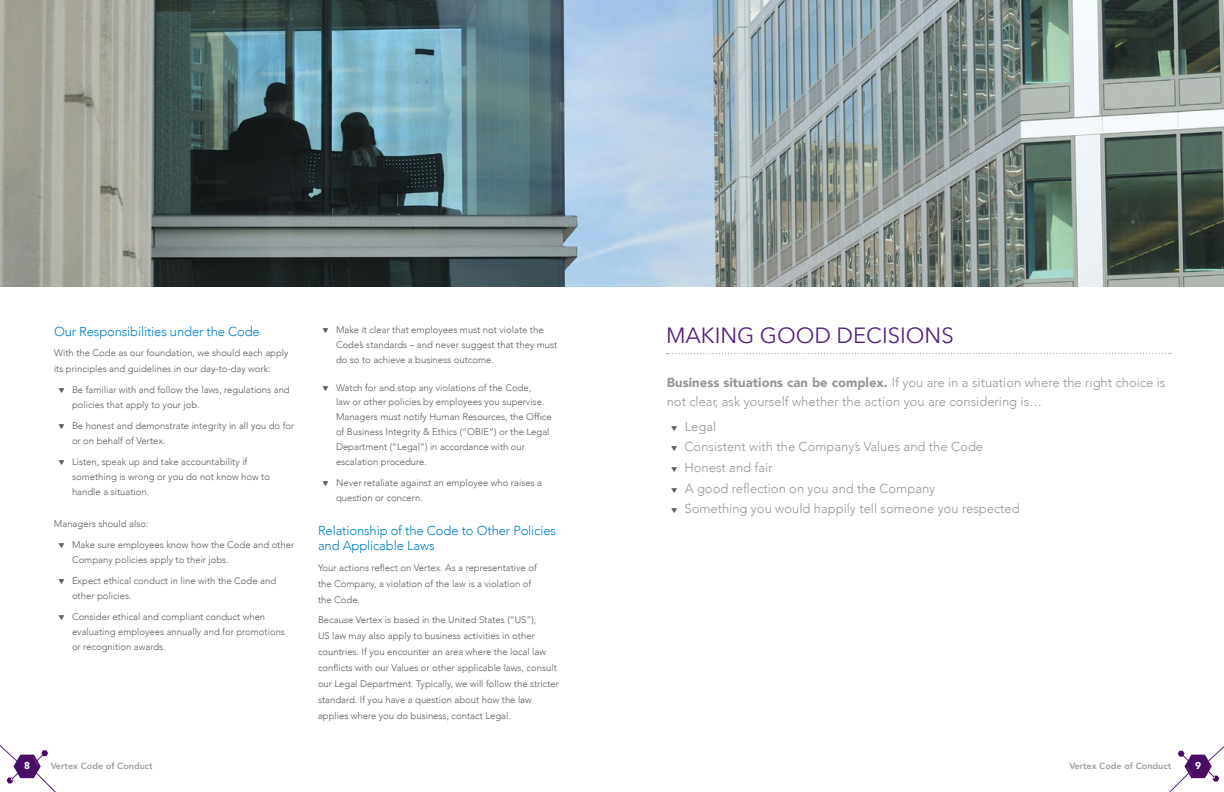
<style>
.page{position:relative;width:1224px;height:792px;background:#fff}
.page>*{position:absolute;margin:0;border:0;box-sizing:border-box;transform-origin:0 0}
.t1{font:22px "Avenir Next";color:#52247f}
.t2{font:300 13px/19px "Avenir";color:#97969a}
.t3{font:300 13px/15.6px "Avenir";letter-spacing:-.01em;color:#0081c6}
.t4{font:900 10px "Avenir";color:#fff}
.t5{font:300 9.5px/15px "Avenir";color:#595a5a}
.t6{font:800 9px "Avenir";color:#9d9fa2}
.s1{font-weight:900}
.s2{color:#595a5a}
</style>
<div class="page">
<img style="left:0;top:0;width:612px;height:286px">
<svg style="left:612px;top:0;width:612px;height:286px"></svg>
<svg style="left:0;top:745px;width:56px;height:47px"></svg>
<svg style="left:1169px;top:746px;width:55px;height:46px"></svg>
<svg style="left:667px;top:352px;width:504px;height:3px"></svg>
<h2 class="t3" style="left:54px;top:324px;width:207px">Our Responsibilities under the Code</h2>
<p class="t5" style="left:54px;top:345px;width:236px;line-height:16px">With the Code as our foundation, we should each apply its principles and guidelines in our day-to-day work:</p>
<p class="t5" style="left:72px;top:383px;width:219px;text-indent:-13px">▼ Be familiar with and follow the laws, regulations and policies that apply to your job.</p>
<p class="t5" style="left:72px;top:419px;width:224px;text-indent:-13px">▼ Be honest and demonstrate integrity in all you do for or on behalf of Vertex.</p>
<p class="t5" style="left:72px;top:455px;width:200px;text-indent:-13px">▼ Listen, speak up and take accountability if something is wrong or you do not know how to handle a situation.</p>
<p class="t5" style="left:54px;top:516px;width:96px">Managers should also:</p>
<p class="t5" style="left:72px;top:537px;width:224px;text-indent:-13px">▼ Make sure employees know how the Code and other<br>Company policies apply to their jobs.</p>
<p class="t5" style="left:72px;top:573px;width:206px;text-indent:-13px">▼ Expect ethical conduct in line with the Code and other policies.</p>
<p class="t5" style="left:72px;top:609px;width:215px;text-indent:-13px">▼ Consider ethical and compliant conduct when evaluating employees annually and for promotions or recognition awards.</p>
<p class="t5" style="left:336px;top:322px;width:223px;text-indent:-13px">▼ Make it clear that employees must not violate the<br>Code’s standards – and never suggest that they must do so to achieve a business outcome.</p>
<p class="t5" style="left:336px;top:380px;width:217px;text-indent:-13px">▼ Watch for and stop any violations of the Code,<br>law or other policies by employees you supervise.<br>Managers must notify Human Resources, the Office of Business Integrity &amp; Ethics (“OBIE”) or the Legal Department (“Legal”) in accordance with our escalation procedure.</p>
<p class="t5" style="left:336px;top:475px;width:208px;text-indent:-13px">▼ Never retaliate against an employee who raises a question or concern.</p>
<h2 class="t3" style="left:318px;top:522px;width:240px">Relationship of the Code to Other Policies and Applicable Laws</h2>
<p class="t5" style="left:318px;top:559px;width:220px;line-height:16px">Your actions reflect on Vertex. As a representative of the Company, a violation of the law is a violation of the Code.</p>
<p class="t5" style="left:318px;top:612px;width:242px;line-height:16px">Because Vertex is based in the United States (“US”),<br>US law may also apply to business activities in other countries. If you encounter an area where the local law conflicts with our Values or other applicable laws, consult our Legal Department. Typically, we will follow the stricter standard. If you have a question about how the law applies where you do business, contact Legal.</p>
<h1 class="t1" style="left:666px;top:316px;width:289px">MAKING GOOD DECISIONS</h1>
<h2 class="t2" style="left:667px;top:373px;width:500px"><span class="s1">Business situations can be complex.</span> If you are in a situation where the right choice is not clear, ask yourself whether the action you are considering is…</h2>
<h2 class="t2" style="left:671px;top:417px;width:47px"><span class="s2">▼</span> Legal</h2>
<h2 class="t2" style="left:671px;top:437px;width:313px"><span class="s2">▼</span> Consistent with the Company’s Values and the Code</h2>
<h2 class="t2" style="left:671px;top:458px;width:103px"><span class="s2">▼</span> Honest and fair</h2>
<h2 class="t2" style="left:671px;top:479px;width:266px"><span class="s2">▼</span> A good reflection on you and the Company</h2>
<h2 class="t2" style="left:671px;top:499px;width:350px"><span class="s2">▼</span> Something you would happily tell someone you respected</h2>
<p class="t4" style="left:24px;top:757px;width:7px">8</p>
<p class="t6" style="left:51px;top:759px;width:103px">Vertex Code of Conduct</p>
<p class="t6" style="left:1069px;top:759px;width:103px">Vertex Code of Conduct</p>
<p class="t4" style="left:1195px;top:757px;width:7px">9</p>
</div>
